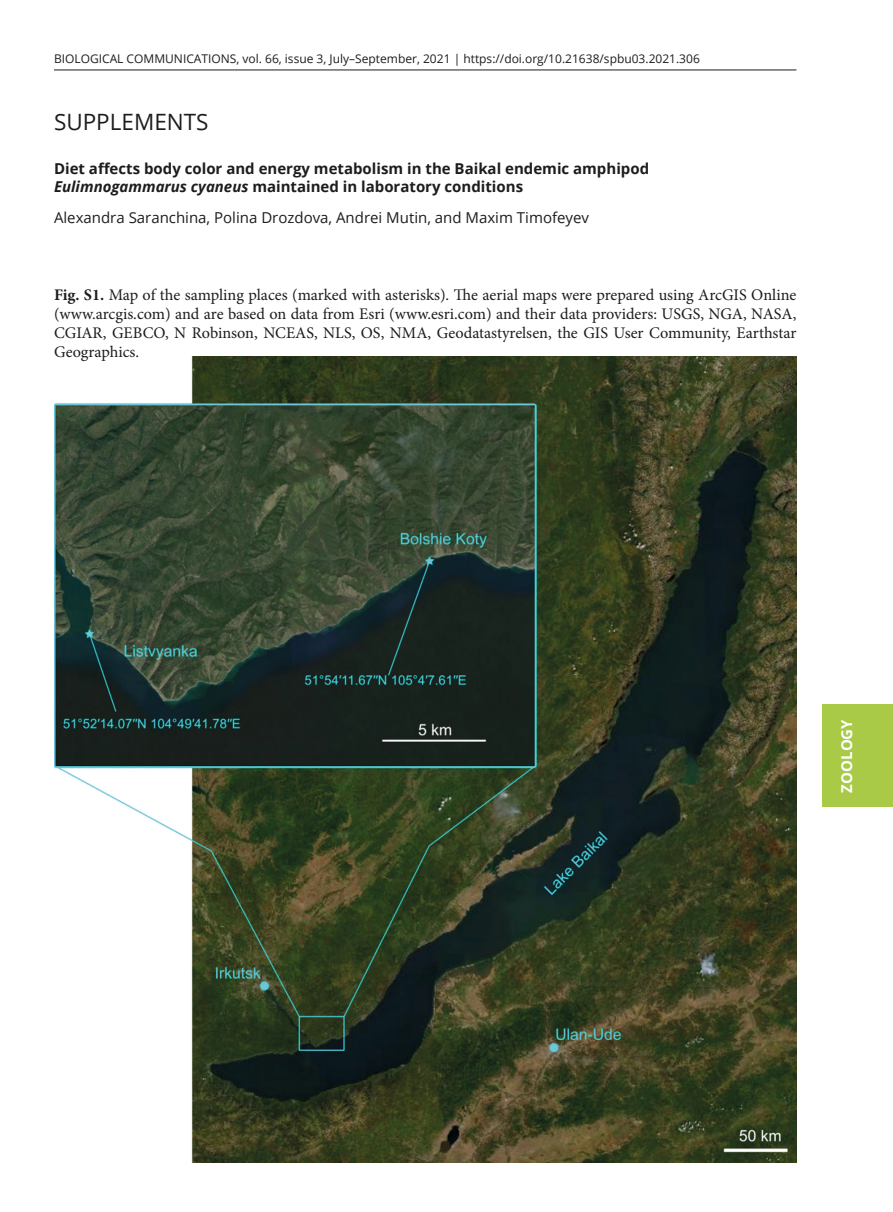
<style>
.page{position:relative;width:893px;height:1212px;background:#fff}
.page>*{position:absolute;margin:0;border:0;box-sizing:border-box;transform-origin:0 0}
.t1{font:22.5px "Open Sans";color:#1d1d1b}
.t2{font:16.2px/18.9px "Minion Pro";color:#1d1d1b;text-align:justify}
.t3{font:700 15px/18px "Open Sans";color:#1d1d1b}
.t4{font:15px "Open Sans";color:#1d1d1b}
.t5{font:700 15px "Open Sans";color:#fff}
.t6{font:12px "Open Sans";color:#1d1d1b}
.s1{font-style:italic}
.s2{font-weight:700}
</style>
<div class="page">
<hr style="left:54px;top:70px;width:742px;height:1px;background:#1d1d1b">
<div style="left:823px;top:705px;width:70px;height:102px;background:#a9ca47"></div>
<img style="left:54px;top:356px;width:742px;height:806px">
<p class="t6" style="left:54px;top:51px;width:647px">BIOLOGICAL COMMUNICATIONS, vol. 66, issue 3, July–September, 2021 | https://doi.org/10.21638/spbu03.2021.306</p>
<h1 class="t1" style="left:54px;top:107px;width:156px">SUPPLEMENTS</h1>
<p class="t3" style="left:54px;top:159px;width:597px">Diet affects body color and energy metabolism in the Baikal endemic amphipod<br><span class="s1">Eulimnogammarus cyaneus</span> maintained in laboratory conditions</p>
<p class="t4" style="left:54px;top:207px;width:537px">Alexandra Saranchina, Polina Drozdova, Andrei Mutin, and Maxim Timofeyev</p>
<p class="t2" style="left:54px;top:285px;width:744px"><span class="s2">Fig. S1.</span> Map of the sampling places (marked with asterisks). The aerial maps were prepared using ArcGIS Online (www.arcgis.com) and are based on data from Esri (www.esri.com) and their data providers: USGS, NGA, NASA, CGIAR, GEBCO, N Robinson, NCEAS, NLS, OS, NMA, Geodatastyrelsen, the GIS User Community, Earthstar Geographics.</p>
<p class="t5" style="left:836px;top:792px;width:75px;rotate:-90deg">ZOOLOGY</p>
</div>
